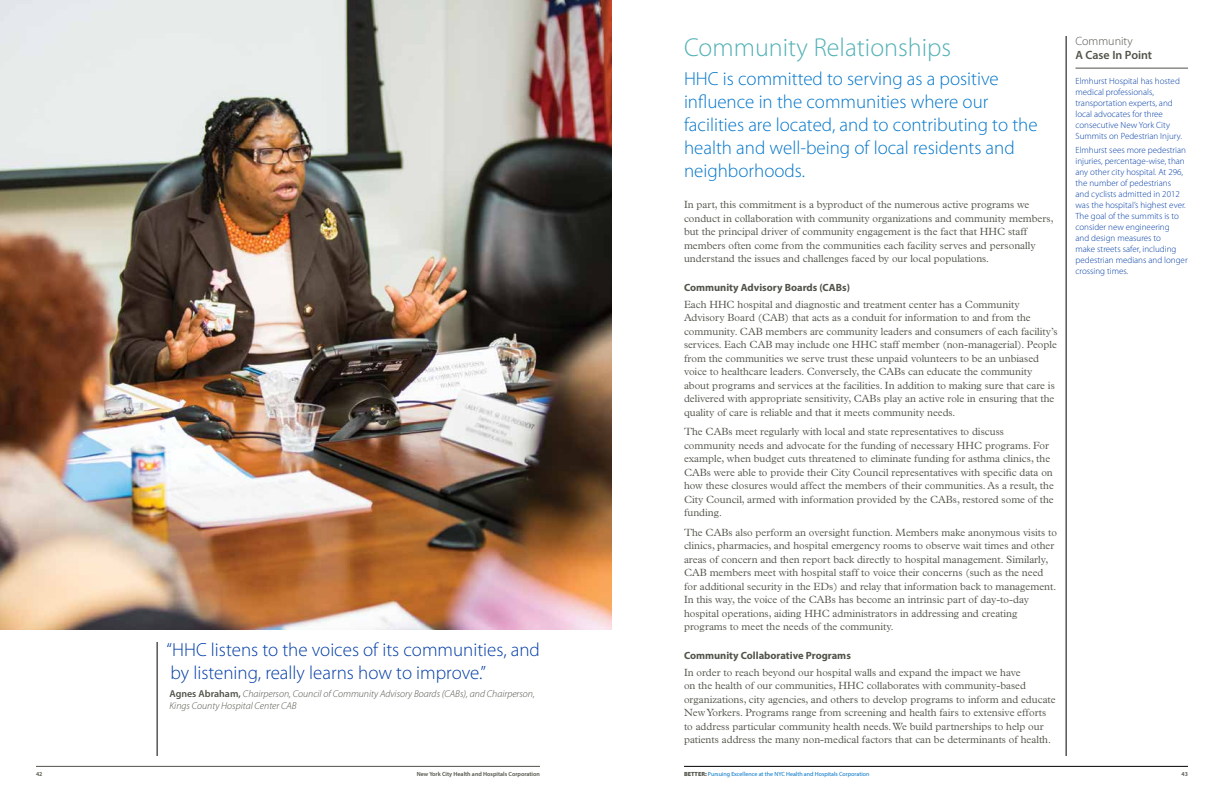
<style>
.page{position:relative;width:1224px;height:792px;background:#fff}
.page>*{position:absolute;margin:0;border:0;box-sizing:border-box;transform-origin:0 0}
.t1{font:300 26px "Myriad Pro";color:#53b1b6}
.t2{font:300 19px/23px "Myriad Pro";color:#0075c9}
.t3{font:300 19px/23px "Myriad Pro";color:#003ca6}
.t4{font:600 12px "Myriad Pro";color:#525349}
.t5{font:300 12px "Myriad Pro";color:#525349}
.t6{font:300 10.5px/13.5px "Plantin";color:#525349}
.t7{font:700 10.5px "Myriad Pro";color:#525349}
.t8{font:italic 300 10px/12px "Myriad Pro";color:#525349}
.t9{font:300 9px/11px "Myriad Pro";color:#003ca6}
.t10{font:6px "Myriad Pro";color:#0075c9}
.t11{font:600 6px "Myriad Pro";color:#525349}
.s1{font-weight:600;font-style:normal}
.s2{font-weight:900;color:#525349}
</style>
<div class="page">
<hr style="left:684px;top:766px;width:504px;height:1px;background:#000">
<hr style="left:36px;top:766px;width:504px;height:1px;background:#525349">
<hr style="left:1076px;top:68px;width:112px;height:1px;background:#525349">
<img style="left:0;top:0;width:612px;height:630px">
<hr style="left:157px;top:642px;width:1px;height:114px;background:#000">
<hr style="left:1066px;top:36px;width:1px;height:720px;background:#000">
<h2 class="t3" style="left:166px;top:638px;width:375px">“HHC listens to the voices of its communities, and by listening, really learns how to improve.”</h2>
<p class="t8" style="left:170px;top:688px;width:367px"><span class="s1">Agnes Abraham,</span> Chairperson, Council of Community Advisory Boards (CABs), and Chairperson,<br>Kings County Hospital Center CAB</p>
<h1 class="t1" style="left:684px;top:31px;width:269px">Community Relationships</h1>
<h2 class="t2" style="left:684px;top:66px;width:355px">HHC is committed to serving as a positive influence in the communities where our facilities are located, and to contributing to the health and well-being of local residents and neighborhoods.</h2>
<p class="t6" style="left:684px;top:198px;width:371px">In part, this commitment is a byproduct of the numerous active programs we conduct in collaboration with community organizations and community members, but the principal driver of community engagement is the fact that HHC staff members often come from the communities each facility serves and personally understand the issues and challenges faced by our local populations.</p>
<p class="t7" style="left:684px;top:281px;width:168px">Community Advisory Boards (CABs)</p>
<p class="t6" style="left:684px;top:297px;width:375px">Each HHC hospital and diagnostic and treatment center has a Community Advisory Board (CAB) that acts as a conduit for information to and from the community. CAB members are community leaders and consumers of each facility’s services. Each CAB may include one HHC staff member (non-managerial). People from the communities we serve trust these unpaid volunteers to be an unbiased voice to healthcare leaders. Conversely, the CABs can educate the community about programs and services at the facilities. In addition to making sure that care is delivered with appropriate sensitivity, CABs play an active role in ensuring that the quality of care is reliable and that it meets community needs.</p>
<p class="t6" style="left:684px;top:425px;width:371px">The CABs meet regularly with local and state representatives to discuss community needs and advocate for the funding of necessary HHC programs. For example, when budget cuts threatened to eliminate funding for asthma clinics, the CABs were able to provide their City Council representatives with specific data on how these closures would affect the members of their communities. As a result, the City Council, armed with information provided by the CABs, restored some of the funding.</p>
<p class="t6" style="left:684px;top:525px;width:375px">The CABs also perform an oversight function. Members make anonymous visits to clinics, pharmacies, and hospital emergency rooms to observe wait times and other areas of concern and then report back directly to hospital management. Similarly, CAB members meet with hospital staff to voice their concerns (such as the need for additional security in the EDs) and relay that information back to management.<br>In this way, the voice of the CABs has become an intrinsic part of day-to-day hospital operations, aiding HHC administrators in addressing and creating programs to meet the needs of the community.</p>
<p class="t7" style="left:684px;top:649px;width:168px">Community Collaborative Programs</p>
<p class="t6" style="left:684px;top:665px;width:373px">In order to reach beyond our hospital walls and expand the impact we have<br>on the health of our communities, HHC collaborates with community-based organizations, city agencies, and others to develop programs to inform and educate New Yorkers. Programs range from screening and health fairs to extensive efforts to address particular community health needs. We build partnerships to help our patients address the many non-medical factors that can be determinants of health.</p>
<p class="t5" style="left:1076px;top:34px;width:59px">Community</p>
<p class="t4" style="left:1076px;top:47px;width:78px">A Case In Point</p>
<p class="t9" style="left:1076px;top:75px;width:108px">Elmhurst Hospital has hosted medical professionals, transportation experts, and local advocates for three consecutive New York City<br>Summits on Pedestrian Injury.</p>
<p class="t9" style="left:1076px;top:144px;width:114px">Elmhurst sees more pedestrian injuries, percentage-wise, than any other city hospital. At 296, the number of pedestrians<br>and cyclists admitted in 2012 was the hospital’s highest ever.<br>The goal of the summits is to consider new engineering<br>and design measures to<br>make streets safer, including pedestrian medians and longer crossing times.</p>
<p class="t11" style="left:36px;top:770px;width:8px">42</p>
<p class="t11" style="left:417px;top:770px;width:125px">New York City Health and Hospitals Corporation</p>
<p class="t10" style="left:684px;top:770px;width:187px"><span class="s2">BETTER:</span> Pursuing Excellence at the NYC Health and Hospitals Corporation</p>
<p class="t11" style="left:1182px;top:770px;width:8px">43</p>
</div>
